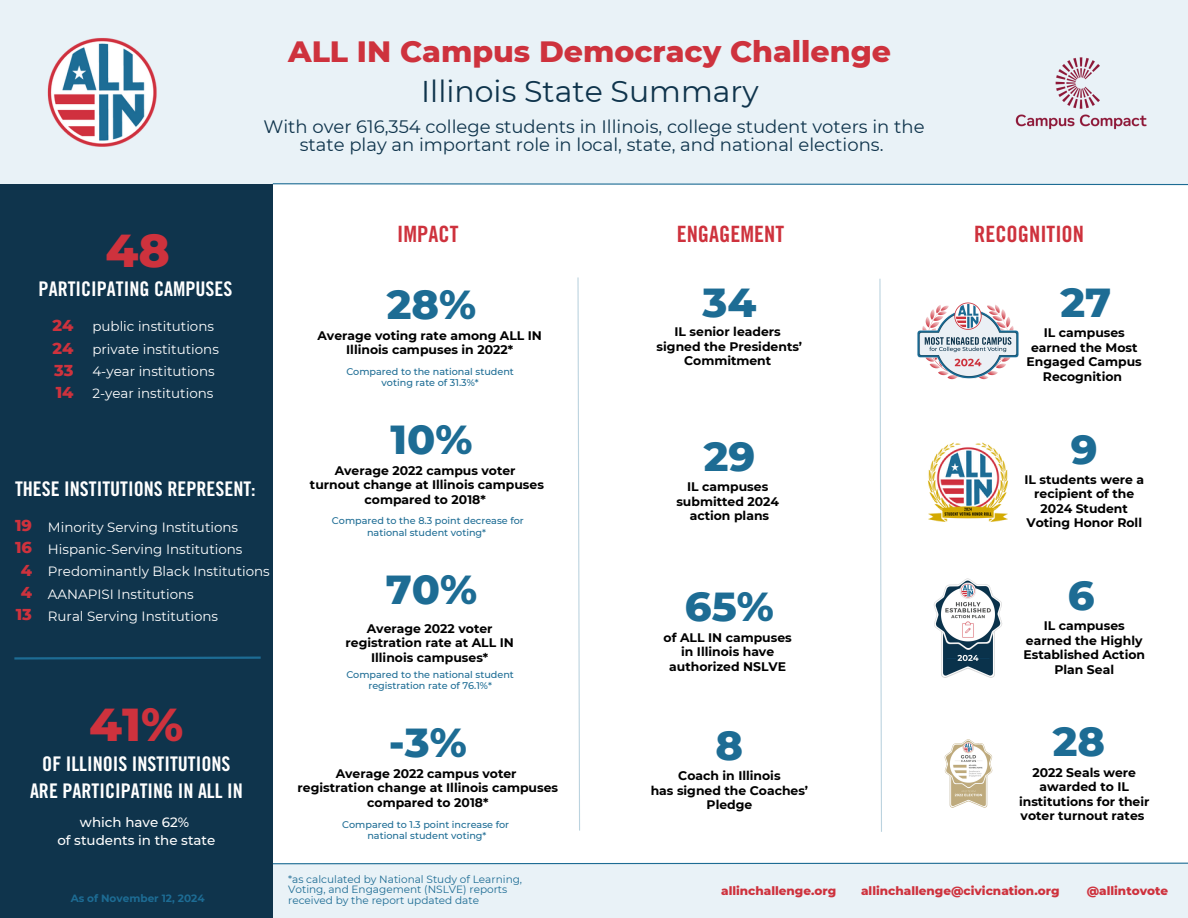
<style>
.page{position:relative;width:1188px;height:918px;background:#fff}
.page>*{position:absolute;margin:0;border:0;box-sizing:border-box;transform-origin:0 0}
.t1{font:800 47.1px "Montserrat";color:#ce323d}
.t2{font:800 41.4px "Montserrat";color:#1d6c94}
.t3{font:800 30px "Montserrat";color:#ce323d}
.t4{font:30px "Montserrat";color:#0f344c}
.t5{font:22.5px "Trade Gothic LT Pro Bd Cn 20";color:#ce323d}
.t6{font:20.1px/27.3px "Trade Gothic LT Pro Bd Cn 20";color:#fff;text-align:center}
.t7{font:18px/18px "Montserrat";color:#0f344c;text-align:center}
.t8{font:800 16.2px "Montserrat";color:#ce323d}
.t9{font:13.5px "Montserrat";color:#fff}
.t10{font:500 13.5px "Montserrat";color:#fff}
.t11{font:700 12.45px/14.4px "Montserrat";color:#000;text-align:center}
.t12{font:800 12px "Montserrat";color:#ce323d}
.t13{font:10.5px/10.5px "Montserrat";color:#1d6c94}
.t14{font:700 10.5px "Montserrat";color:#1d6c94}
.t15{font:500 9.6px/11.2px "Montserrat";color:#1d6c94;text-align:center}
</style>
<div class="page">
<div style="left:0;top:864px;width:1188px;height:54px;background:#e9f2f7"></div>
<div style="left:0;top:184px;width:273px;height:734px;background:#0f344c"></div>
<div style="left:0;top:0;width:1188px;height:184px;background:#e9f2f7"></div>
<img style="left:1015px;top:57px;width:132px;height:73px">
<svg style="left:273px;top:862px;width:915px;height:3px"></svg>
<svg style="left:272px;top:183px;width:916px;height:3px"></svg>
<svg style="left:14px;top:656px;width:247px;height:4px"></svg>
<svg style="left:577px;top:277px;width:3px;height:554px"></svg>
<svg style="left:879px;top:278px;width:3px;height:554px"></svg>
<img style="left:917px;top:302px;width:102px;height:78px">
<img style="left:934px;top:578px;width:69px;height:100px">
<img style="left:927px;top:442px;width:82px;height:80px">
<img style="left:944px;top:739px;width:49px;height:69px">
<img style="left:47px;top:38px;width:110px;height:109px">
<p class="t1" style="left:105px;top:222px;width:66px">48</p>
<p class="t6" style="left:39px;top:278px;width:195px">PARTICIPATING CAMPUSES</p>
<h5 class="t8" style="left:53px;top:316px;width:22px">24</h5>
<h5 class="t8" style="left:53px;top:338px;width:22px">24</h5>
<h5 class="t8" style="left:54px;top:360px;width:21px">33</h5>
<h2 class="t8" style="left:56px;top:382px;width:19px">14</h2>
<p class="t9" style="left:92px;top:318px;width:123px">public institutions</p>
<p class="t9" style="left:92px;top:341px;width:128px">private institutions</p>
<p class="t9" style="left:92px;top:363px;width:124px">4-year institutions</p>
<p class="t9" style="left:92px;top:385px;width:123px">2-year institutions</p>
<h6 class="t3" style="left:288px;top:33px;width:605px">ALL IN Campus Democracy Challenge</h6>
<p class="t4" style="left:421px;top:73px;width:339px">Illinois State Summary</p>
<p class="t7" style="left:263px;top:118px;width:663px">With over 616,354 college students in Illinois, college student voters in the state play an important role in local, state, and national elections.</p>
<p class="t5" style="left:397px;top:226px;width:63px">IMPACT</p>
<p class="t5" style="left:677px;top:226px;width:109px">ENGAGEMENT</p>
<h2 class="t5" style="left:974px;top:226px;width:111px">RECOGNITION</h2>
<p class="t2" style="left:387px;top:279px;width:91px">28%</p>
<p class="t11" style="left:317px;top:328px;width:226px">Average voting rate among ALL IN</p>
<p class="t11" style="left:346px;top:343px;width:168px">Illinois campuses in 2022*</p>
<p class="t15" style="left:346px;top:366px;width:169px">Compared to the national student</p>
<h2 class="t15" style="left:382px;top:377px;width:99px">voting rate of 31.3%*</h2>
<p class="t2" style="left:703px;top:277px;width:55px">34</p>
<p class="t11" style="left:675px;top:325px;width:108px">IL senior leaders</p>
<p class="t11" style="left:657px;top:339px;width:147px">signed the Presidents’<br>Commitment</p>
<h3 class="t2" style="left:1061px;top:277px;width:52px">27</h3>
<h4 class="t11" style="left:1027px;top:326px;width:117px">IL campuses earned the Most<br>Engaged Campus<br>Recognition</h4>
<p class="t6" style="left:15px;top:478px;width:242px">THESE INSTITUTIONS REPRESENT:</p>
<p class="t8" style="left:15px;top:516px;width:19px">19</p>
<p class="t8" style="left:15px;top:538px;width:19px">16</p>
<p class="t8" style="left:21px;top:560px;width:13px">4</p>
<p class="t8" style="left:21px;top:582px;width:13px">4</p>
<p class="t8" style="left:16px;top:604px;width:18px">13</p>
<p class="t9" style="left:48px;top:519px;width:192px">Minority Serving Institutions</p>
<h2 class="t9" style="left:48px;top:541px;width:196px">Hispanic-Serving Institutions</h2>
<p class="t9" style="left:48px;top:563px;width:224px">Predominantly Black Institutions</p>
<p class="t9" style="left:48px;top:586px;width:147px">AANAPISI Institutions</p>
<p class="t9" style="left:48px;top:608px;width:172px">Rural Serving Institutions</p>
<p class="t1" style="left:89px;top:695px;width:96px">41%</p>
<h1 class="t6" style="left:30px;top:753px;width:214px">OF ILLINOIS INSTITUTIONS<br>ARE PARTICIPATING IN ALL IN</h1>
<h6 class="t10" style="left:80px;top:814px;width:111px">which have 62%</h6>
<p class="t10" style="left:57px;top:832px;width:160px">of students in the state</p>
<p class="t14" style="left:71px;top:892px;width:135px">As of November 12, 2024</p>
<p class="t2" style="left:390px;top:414px;width:84px">10%</p>
<p class="t11" style="left:335px;top:463px;width:182px">Average 2022 campus voter</p>
<p class="t11" style="left:310px;top:477px;width:235px">turnout change at Illinois campuses compared to 2018*</p>
<p class="t15" style="left:332px;top:515px;width:193px">Compared to the 8.3 point decrease for national student voting*</p>
<p class="t2" style="left:386px;top:564px;width:93px">70%</p>
<p class="t11" style="left:367px;top:621px;width:127px">Average 2022 voter</p>
<p class="t11" style="left:346px;top:635px;width:170px">registration rate at ALL IN</p>
<p class="t11" style="left:371px;top:650px;width:119px">Illinois campuses*</p>
<p class="t15" style="left:346px;top:669px;width:169px">Compared to the national student</p>
<h2 class="t15" style="left:368px;top:680px;width:125px">registration rate of 76.1%*</h2>
<p class="t2" style="left:389px;top:717px;width:80px">-3%</p>
<p class="t11" style="left:336px;top:766px;width:182px">Average 2022 campus voter</p>
<p class="t11" style="left:298px;top:780px;width:262px">registration change at Illinois campuses compared to 2018*</p>
<p class="t15" style="left:342px;top:819px;width:169px">Compared to 1.3 point increase for</p>
<p class="t15" style="left:367px;top:830px;width:121px">national student voting*</p>
<p class="t2" style="left:704px;top:431px;width:53px">29</p>
<p class="t11" style="left:687px;top:480px;width:83px">IL campuses</p>
<p class="t11" style="left:676px;top:494px;width:104px">submitted 2024</p>
<p class="t11" style="left:690px;top:509px;width:81px">action plans</p>
<p class="t2" style="left:685px;top:581px;width:90px">65%</p>
<p class="t11" style="left:664px;top:630px;width:130px">of ALL IN campuses</p>
<p class="t11" style="left:681px;top:644px;width:95px">in Illinois have</p>
<p class="t11" style="left:669px;top:659px;width:119px">authorized NSLVE</p>
<p class="t2" style="left:716px;top:720px;width:29px">8</p>
<p class="t11" style="left:678px;top:769px;width:104px">Coach in Illinois</p>
<p class="t11" style="left:651px;top:783px;width:159px">has signed the Coaches’<br>Pledge</p>
<p class="t2" style="left:1071px;top:424px;width:28px">9</p>
<h6 class="t11" style="left:1024px;top:472px;width:121px">IL students were a recipient of the<br>2024 Student<br>Voting Honor Roll</h6>
<p class="t2" style="left:1068px;top:570px;width:28px">6</p>
<p class="t11" style="left:1023px;top:619px;width:123px">IL campuses earned the Highly<br>Established Action<br>Plan Seal</p>
<p class="t2" style="left:1053px;top:716px;width:54px">28</p>
<p class="t11" style="left:1019px;top:765px;width:132px">2022 Seals were awarded to IL institutions for their voter turnout rates</p>
<p class="t13" style="left:288px;top:874px;width:236px">*as calculated by National Study of Learning,<br>Voting, and Engagement (NSLVE) reports received by the report updated date</p>
<p class="t12" style="left:721px;top:883px;width:117px">allinchallenge.org</p>
<p class="t12" style="left:861px;top:883px;width:200px">allinchallenge@civicnation.org</p>
<p class="t12" style="left:1087px;top:883px;width:83px">@allintovote</p>
</div>
